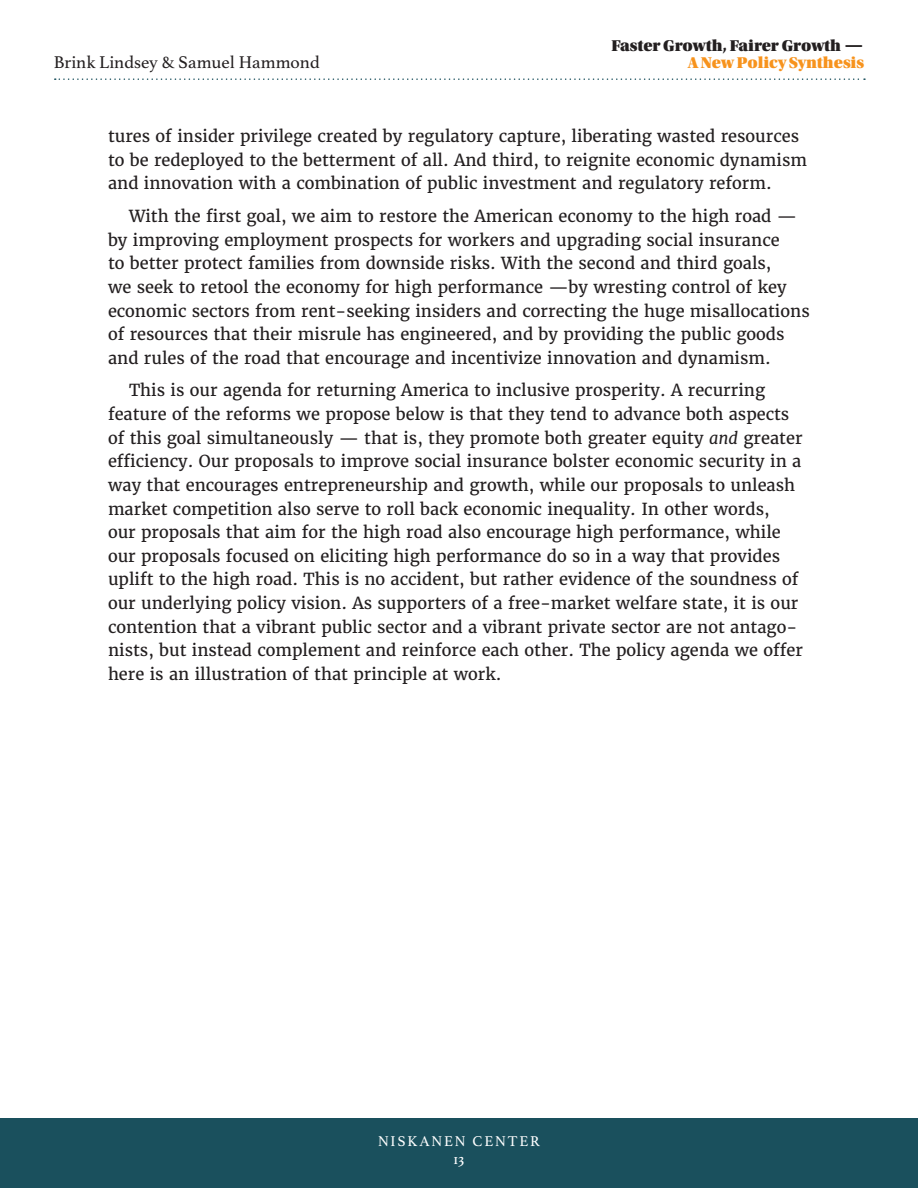
<style>
.page{position:relative;width:918px;height:1188px;background:#fff}
.page>*{position:absolute;margin:0;border:0;box-sizing:border-box;transform-origin:0 0}
.t1{font:18px "Athelas";color:#231f20}
.Body{font:16.5px/23.7px "Merriweather";color:#231f20}
.t2{font:16.5px "Utopia Std Black Headline";color:#231f20}
.t3{font:16.5px "Utopia Std Black Headline";color:#f7931d}
.t4{font:15px "Athelas";letter-spacing:.12em;color:#fff}
.s1{font-family:"Merriweather";font-weight:800}
.s2{font-style:italic}
</style>
<div class="page">
<div style="left:0;top:1119px;width:918px;height:69px;background:#1a505d"></div>
<svg style="left:55px;top:78px;width:810px;height:2px"></svg>
<p class="t2" style="left:611px;top:37px;width:254px">Faster Growth, Fairer Growth <span class="s1">—</span></p>
<p class="t1" style="left:54px;top:52px;width:268px">Brink Lindsey &amp; Samuel Hammond</p>
<p class="t3" style="left:688px;top:54px;width:177px">A New Policy Synthesis</p>
<p class="Body" style="left:108px;top:125px;width:701px">tures of insider privilege created by regulatory capture, liberating wasted resources to be redeployed to the betterment of all. And third, to reignite economic dynamism and innovation with a combination of public investment and regulatory reform.</p>
<p class="Body" style="left:108px;top:204px;width:703px;text-indent:21px">With the first goal, we aim to restore the American economy to the high road — by improving employment prospects for workers and upgrading social insurance<br>to better protect families from downside risks. With the second and third goals,<br>we seek to retool the economy for high performance —by wresting control of key economic sectors from rent-seeking insiders and correcting the huge misallocations of resources that their misrule has engineered, and by providing the public goods and rules of the road that encourage and incentivize innovation and dynamism.</p>
<p class="Body" style="left:108px;top:379px;width:697px;text-indent:21px">This is our agenda for returning America to inclusive prosperity. A recurring feature of the reforms we propose below is that they tend to advance both aspects of this goal simultaneously — that is, they promote both greater equity <span class="s2">and</span> greater efficiency. Our proposals to improve social insurance bolster economic security in a way that encourages entrepreneurship and growth, while our proposals to unleash market competition also serve to roll back economic inequality. In other words,<br>our proposals that aim for the high road also encourage high performance, while our proposals focused on eliciting high performance do so in a way that provides uplift to the high road. This is no accident, but rather evidence of the soundness of our underlying policy vision. As supporters of a free-market welfare state, it is our contention that a vibrant public sector and a vibrant private sector are not antago&shy;nists, but instead complement and reinforce each other. The policy agenda we offer here is an illustration of that principle at work.</p>
<p class="t4" style="left:378px;top:1132px;width:163px">NISKANEN CENTER</p>
<p class="t4" style="left:453px;top:1151px;width:13px">13</p>
</div>
